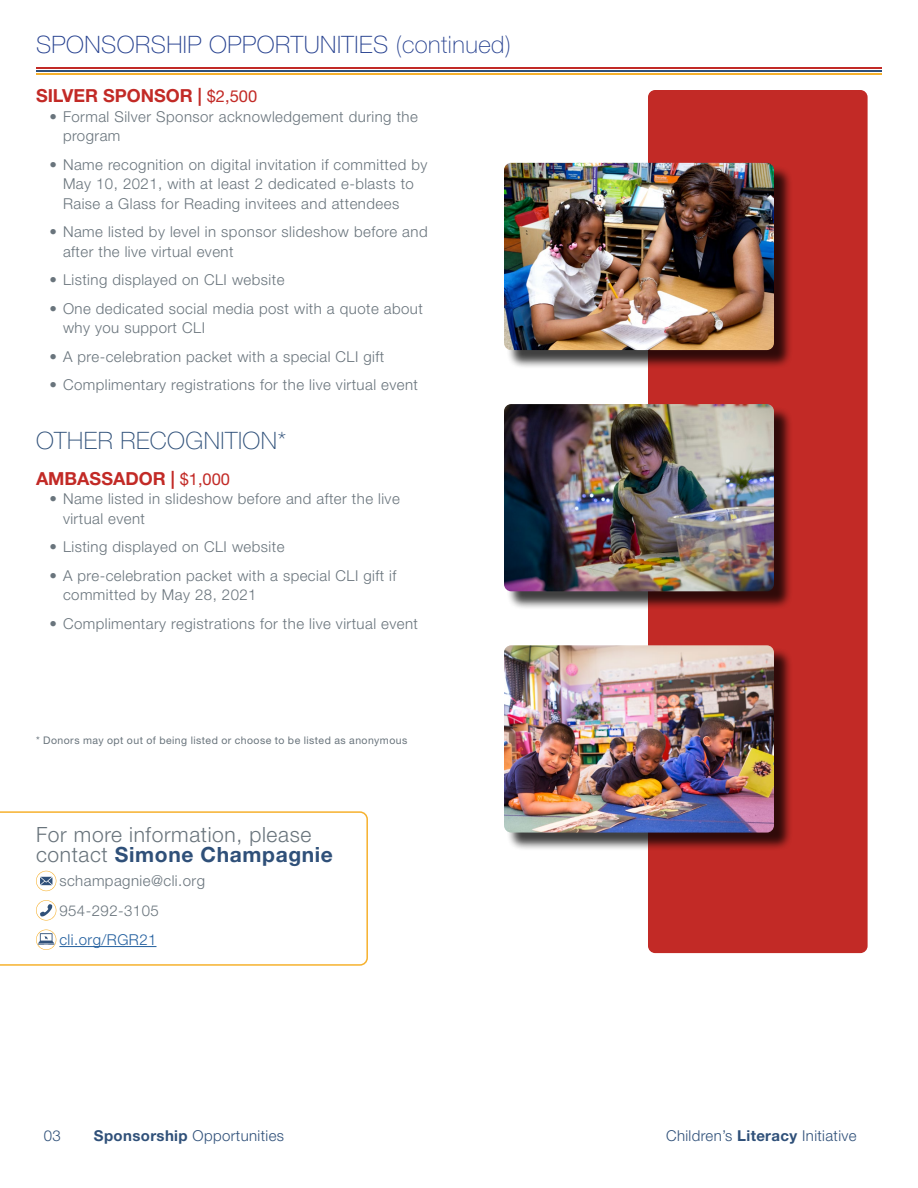
<style>
.page{position:relative;width:918px;height:1188px;background:#fff}
.page>*{position:absolute;margin:0;border:0;box-sizing:border-box;transform-origin:0 0}
.t1{font:100 24px "Helvetica Neue LT Pro";letter-spacing:.02em;color:#25408f}
.t2{font:100 24px "Helvetica Neue LT Pro";letter-spacing:.02em;color:#2f5079}
.t3{font:300 21px/19.5px "Helvetica Neue LT Pro";letter-spacing:.03em;color:#69747c}
.t4{font:700 18px "Helvetica Neue LT Pro";color:#c22a26}
.t5{font:300 15px/19.5px "Helvetica Neue LT Pro";letter-spacing:.03em;color:#69747c}
.t6{font:300 15px "Helvetica Neue LT Pro";letter-spacing:.025em;color:#2f5079}
.t7{font:300 15px "Helvetica Neue LT Pro";letter-spacing:.03em;color:#215e9e}
.t8{font:10.5px "Helvetica Neue LT Pro";letter-spacing:.045em;color:#69747c}
.s1{font-weight:400;font-size:16.5px}
.s2{font-weight:700;color:#2f5079}
.s3{font-weight:700}
</style>
<div class="page">
<hr style="left:36px;top:67px;width:846px;height:2px;background:#c22a26">
<hr style="left:36px;top:70px;width:846px;height:2px;background:#2f5079">
<hr style="left:36px;top:74px;width:846px;height:1px;background:#f6b12d">
<div style="left:648px;top:90px;width:220px;height:863px;background:#c22a26;border-radius:7px"></div>
<svg style="left:0;top:811px;width:368px;height:155px"></svg>
<svg style="left:36px;top:871px;width:20px;height:20px"></svg>
<svg style="left:36px;top:900px;width:20px;height:21px"></svg>
<svg style="left:36px;top:930px;width:20px;height:20px"></svg>
<hr style="left:59px;top:946px;width:98px;height:1px;background:#215e9e">
<div style="left:506px;top:165px;width:287px;height:204px;background:#000;opacity:.75"></div>
<img style="left:504px;top:163px;width:270px;height:187px">
<div style="left:506px;top:407px;width:287px;height:203px;background:#000;opacity:.75"></div>
<img style="left:504px;top:404px;width:270px;height:187px">
<div style="left:506px;top:648px;width:287px;height:203px;background:#000;opacity:.75"></div>
<img style="left:504px;top:645px;width:270px;height:188px">
<h1 class="t1" style="left:36px;top:30px;width:476px">SPONSORSHIP OPPORTUNITIES (continued)</h1>
<p class="t4" style="left:36px;top:84px;width:223px">SILVER SPONSOR | <span class="s1">$2,500</span></p>
<p class="t5" style="left:63px;top:106px;width:356px;text-indent:-14px">• Formal Silver Sponsor acknowledgement during the program</p>
<p class="t5" style="left:63px;top:154px;width:366px;text-indent:-14px">• Name recognition on digital invitation if committed by<br>May 10, 2021, with at least 2 dedicated e-blasts to<br>Raise a Glass for Reading invitees and attendees</p>
<p class="t5" style="left:63px;top:222px;width:366px;text-indent:-14px">• Name listed by level in sponsor slideshow before and after the live virtual event</p>
<p class="t5" style="left:50px;top:270px;width:236px">• Listing displayed on CLI website</p>
<p class="t5" style="left:63px;top:298px;width:361px;text-indent:-14px">• One dedicated social media post with a quote about why you support CLI</p>
<p class="t5" style="left:50px;top:346px;width:336px">• A pre-celebration packet with a special CLI gift</p>
<p class="t5" style="left:50px;top:375px;width:370px">• Complimentary registrations for the live virtual event</p>
<h1 class="t2" style="left:36px;top:426px;width:252px">OTHER RECOGNITION*</h1>
<p class="t4" style="left:36px;top:467px;width:196px">AMBASSADOR | <span class="s1">$1,000</span></p>
<p class="t5" style="left:63px;top:489px;width:338px;text-indent:-14px">• Name listed in slideshow before and after the live virtual event</p>
<p class="t5" style="left:50px;top:537px;width:236px">• Listing displayed on CLI website</p>
<p class="t5" style="left:63px;top:565px;width:335px;text-indent:-14px">• A pre-celebration packet with a special CLI gift if committed by May 28, 2021</p>
<p class="t5" style="left:50px;top:613px;width:370px">• Complimentary registrations for the live virtual event</p>
<p class="t8" style="left:36px;top:734px;width:373px">* Donors may opt out of being listed or choose to be listed as anonymous</p>
<h2 class="t3" style="left:36px;top:824px;width:299px">For more information, please contact <span class="s2">Simone Champagnie</span></h2>
<p class="t5" style="left:59px;top:866px;width:147px;line-height:29.4px">schampagnie@cli.org<br>954-292-3105</p>
<p class="t7" style="left:59px;top:931px;width:99px">cli.org/RGR21</p>
<p class="t6" style="left:44px;top:1127px;width:19px">03</p>
<p class="t6" style="left:94px;top:1127px;width:192px"><span class="s3">Sponsorship</span> Opportunities</p>
<p class="t6" style="left:666px;top:1127px;width:192px">Children’s <span class="s3">Literacy</span> Initiative</p>
</div>
